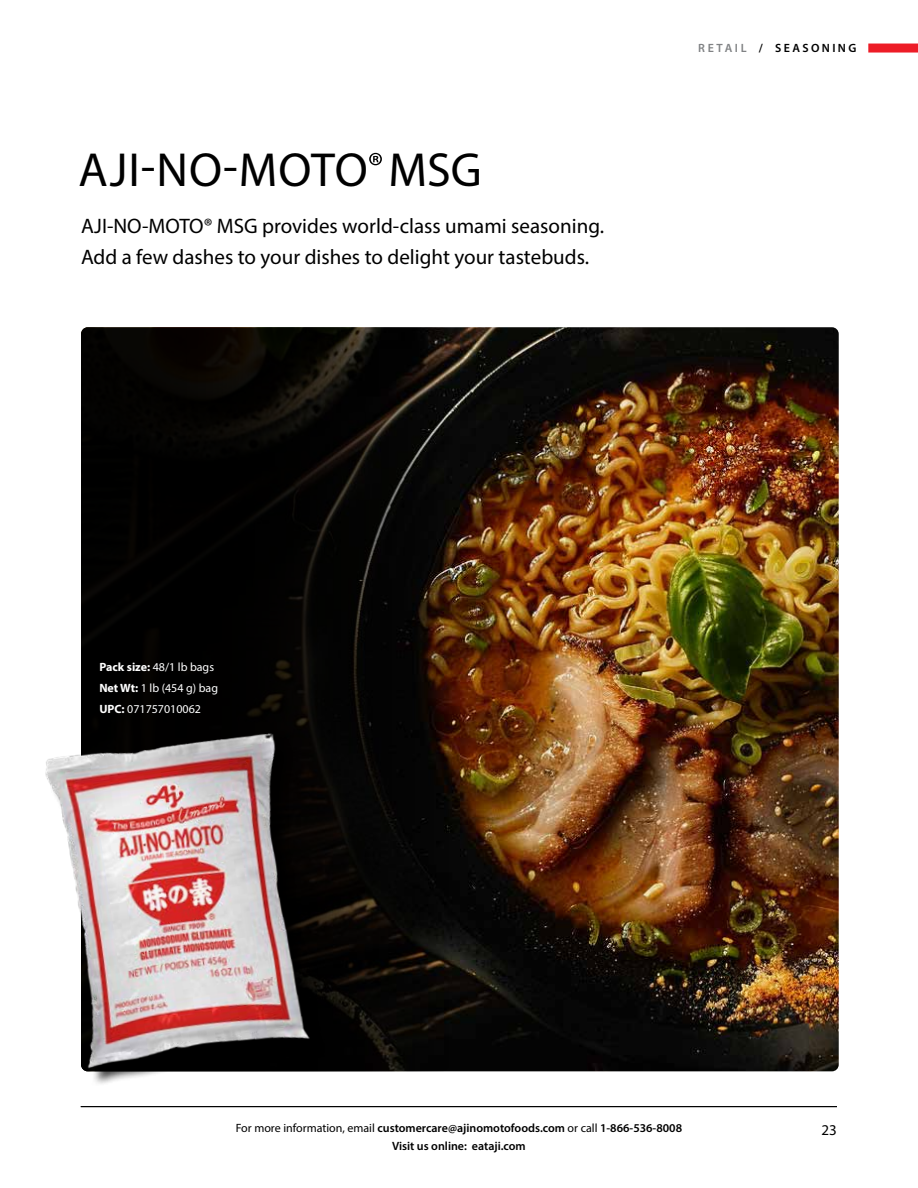
<style>
.page{position:relative;width:918px;height:1188px;background:#fff}
.page>*{position:absolute;margin:0;border:0;box-sizing:border-box;transform-origin:0 0}
.t1{font:48px "Myriad Pro";letter-spacing:.01em;color:#000}
.t2{font:21px/30.8px "Myriad Pro";color:#000}
.t3{font:15px "Myriad Pro";color:#000}
.t4{font:600 12px/18px "Myriad Pro";color:#000;text-align:center}
.t5{font:12px/21.1px "Myriad Pro";color:#fff}
.t6{font:600 12px "Myriad Pro";letter-spacing:.2em;color:#000}
.s1{color:#808284}
.s2{font-weight:700}
.s3{font-weight:400}
</style>
<div class="page">
<img style="left:81px;top:327px;width:758px;height:744px">
<hr style="left:81px;top:1106px;width:756px;height:1px;background:#000">
<div style="left:81px;top:327px;width:368px;height:744px;background:#000;border-radius:7px"></div>
<div style="left:868px;top:44px;width:50px;height:9px;background:#ed1c27"></div>
<svg style="left:369px;top:153px;width:13px;height:12px"></svg>
<div style="left:50px;top:737px;width:277px;height:349px;background:#000;opacity:.75"></div>
<img style="left:45px;top:725px;width:283px;height:352px">
<h1 class="t1" style="left:78px;top:140px;width:405px">AJI-NO-MOTO MSG</h1>
<h2 class="t2" style="left:81px;top:211px;width:525px">AJI-NO-MOTO®︎ MSG provides world-class umami seasoning.<br>Add a few dashes to your dishes to delight your tastebuds.</h2>
<p class="t6" style="left:698px;top:40px;width:160px"><span class="s1">RETAIL</span> / SEASONING</p>
<p class="t5" style="left:99px;top:656px;width:120px"><span class="s2">Pack size:</span> 48/1 lb bags<br><span class="s2">Net Wt:</span> 1 lb (454 g) bag<br><span class="s2">UPC:</span> 071757010062</p>
<p class="t4" style="left:236px;top:1119px;width:448px"><span class="s3">For more information, email</span> customercare@ajinomotofoods.com <span class="s3">or call</span> 1-866-536-8008<br>Visit us online: eataji.com</p>
<p class="t3" style="left:822px;top:1121px;width:17px">23</p>
</div>
